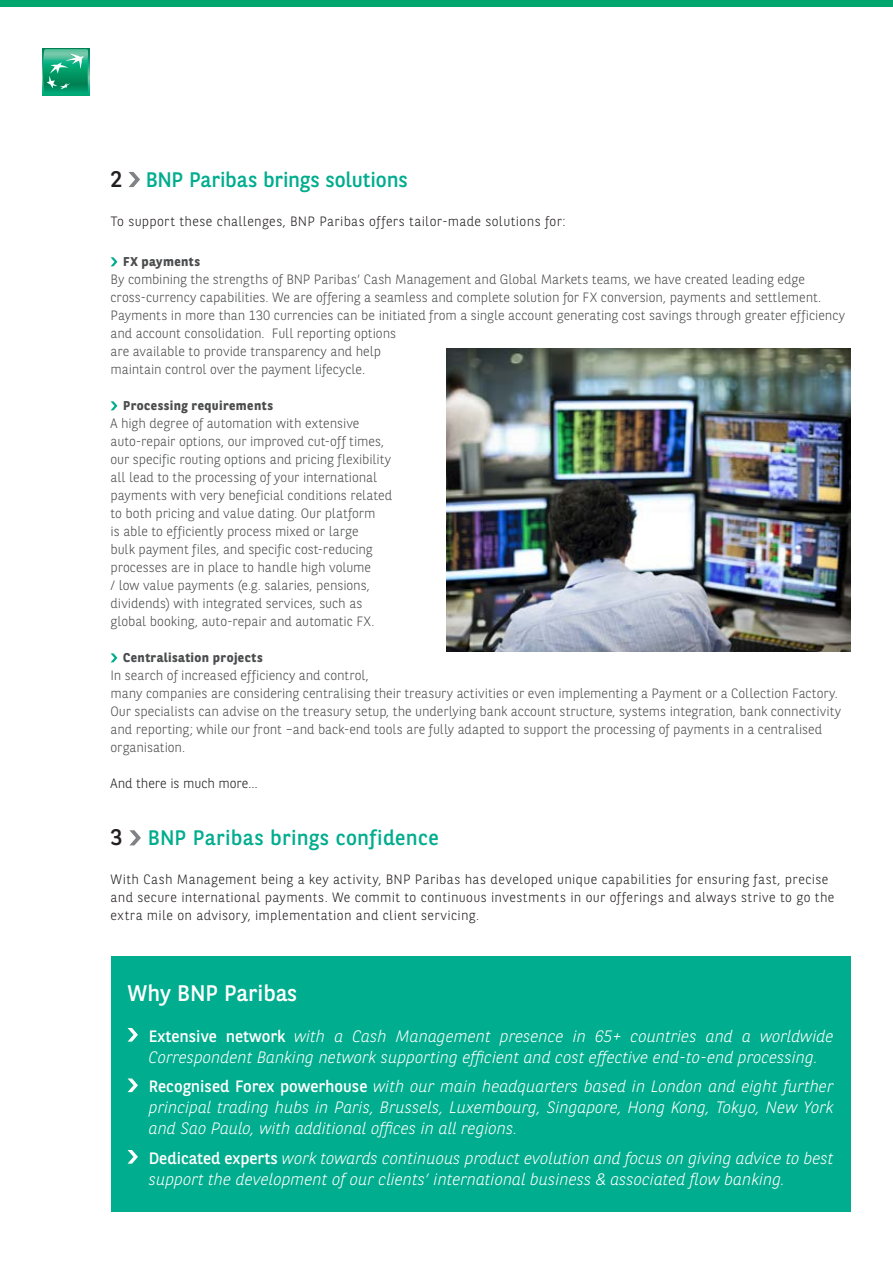
<style>
.page{position:relative;width:893px;height:1263px;background:#fff}
.page>*{position:absolute;margin:0;border:0;box-sizing:border-box;transform-origin:0 0}
.t1{font:22.5px "BNPP Sans";color:#fff}
.t2{font:21px "BNPP Sans";letter-spacing:.005em;color:#00ad8e}
.t3{font:italic 300 16.5px/21px "BNPP Sans";color:#fff}
.t4{font:300 13.5px/18px "BNPP Sans";letter-spacing:-.005em;color:#4b4c4d}
.t5{font:300 13.5px/18px "BNPP Sans";letter-spacing:.025em;color:#231f20}
.t6{font:300 13.5px "BNPP Sans";letter-spacing:-.005em;color:#231f20}
.t7{font:700 12.75px "BNPP Sans";letter-spacing:.035em;color:#4b4c4d}
.s1{font-size:22.5px;color:#231f20}
.s2{font-weight:400;font-style:normal}
</style>
<div class="page">
<div style="left:0;top:0;width:893px;height:7px;background:#00a66e"></div>
<svg style="left:42px;top:48px;width:47px;height:47px"></svg>
<svg style="left:43px;top:49px;width:45px;height:45px"></svg>
<div style="left:111px;top:957px;width:739px;height:255px;background:#00ad8e"></div>
<svg style="left:128px;top:1028px;width:10px;height:13px"></svg>
<svg style="left:128px;top:1078px;width:10px;height:14px"></svg>
<svg style="left:128px;top:1150px;width:10px;height:13px"></svg>
<svg style="left:129px;top:172px;width:11px;height:15px"></svg>
<svg style="left:111px;top:257px;width:6px;height:9px"></svg>
<svg style="left:111px;top:401px;width:6px;height:9px"></svg>
<svg style="left:111px;top:653px;width:6px;height:9px"></svg>
<svg style="left:129px;top:830px;width:12px;height:15px"></svg>
<img style="left:446px;top:349px;width:404px;height:303px">
<h2 class="t2" style="left:111px;top:165px;width:299px"><span class="s1">2</span> BNP Paribas brings solutions</h2>
<p class="t5" style="left:111px;top:212px;width:457px">To support these challenges, BNP Paribas offers tailor-made solutions for:</p>
<p class="t7" style="left:123px;top:253px;width:78px">FX payments</p>
<p class="t4" style="left:111px;top:270px;width:736px">By combining the strengths of BNP Paribas’ Cash Management and Global Markets teams, we have created leading edge cross-currency capabilities. We are offering a seamless and complete solution for FX conversion, payments and settlement.<br>Payments in more than 130 currencies can be initiated from a single account generating cost savings through greater efficiency and account consolidation. Full reporting options<br>are available to provide transparency and help<br>maintain control over the payment lifecycle.</p>
<p class="t7" style="left:123px;top:397px;width:151px">Processing requirements</p>
<p class="t4" style="left:111px;top:414px;width:283px">A high degree of automation with extensive auto-repair options, our improved cut-off times, our specific routing options and pricing flexibility all lead to the processing of your international payments with very beneficial conditions related to both pricing and value dating. Our platform<br>is able to efficiently process mixed or large<br>bulk payment files, and specific cost-reducing processes are in place to handle high volume<br>/ low value payments (e.g. salaries, pensions, dividends) with integrated services, such as global booking, auto-repair and automatic FX.</p>
<p class="t7" style="left:123px;top:649px;width:141px">Centralisation projects</p>
<p class="t4" style="left:111px;top:666px;width:732px">In search of increased efficiency and control,<br>many companies are considering centralising their treasury activities or even implementing a Payment or a Collection Factory.<br>Our specialists can advise on the treasury setup, the underlying bank account structure, systems integration, bank connectivity and reporting; while our front –and back-end tools are fully adapted to support the processing of payments in a centralised organisation.</p>
<p class="t6" style="left:111px;top:774px;width:149px">And there is much more…</p>
<h2 class="t2" style="left:111px;top:824px;width:330px"><span class="s1">3</span> BNP Paribas brings confidence</h2>
<p class="t5" style="left:111px;top:870px;width:725px">With Cash Management being a key activity, BNP Paribas has developed unique capabilities for ensuring fast, precise and secure international payments. We commit to continuous investments in our offerings and always strive to go the extra mile on advisory, implementation and client servicing.</p>
<h1 class="t1" style="left:128px;top:978px;width:171px">Why BNP Paribas</h1>
<p class="t3" style="left:149px;top:1024px;width:686px"><span class="s2">Extensive network</span> with a Cash Management presence in 65+ countries and a worldwide<br>Correspondent Banking network supporting efficient and cost effective end-to-end processing.</p>
<p class="t3" style="left:149px;top:1075px;width:686px;text-align:justify"><span class="s2">Recognised Forex powerhouse</span> with our main headquarters based in London and eight further principal trading hubs in Paris, Brussels, Luxembourg, Singapore, Hong Kong, Tokyo, New York and Sao Paulo, with additional offices in all regions.</p>
<p class="t3" style="left:149px;top:1146px;width:686px"><span class="s2">Dedicated experts</span> work towards continuous product evolution and focus on giving advice to best support the development of our clients’ international business &amp; associated flow banking.</p>
</div>
